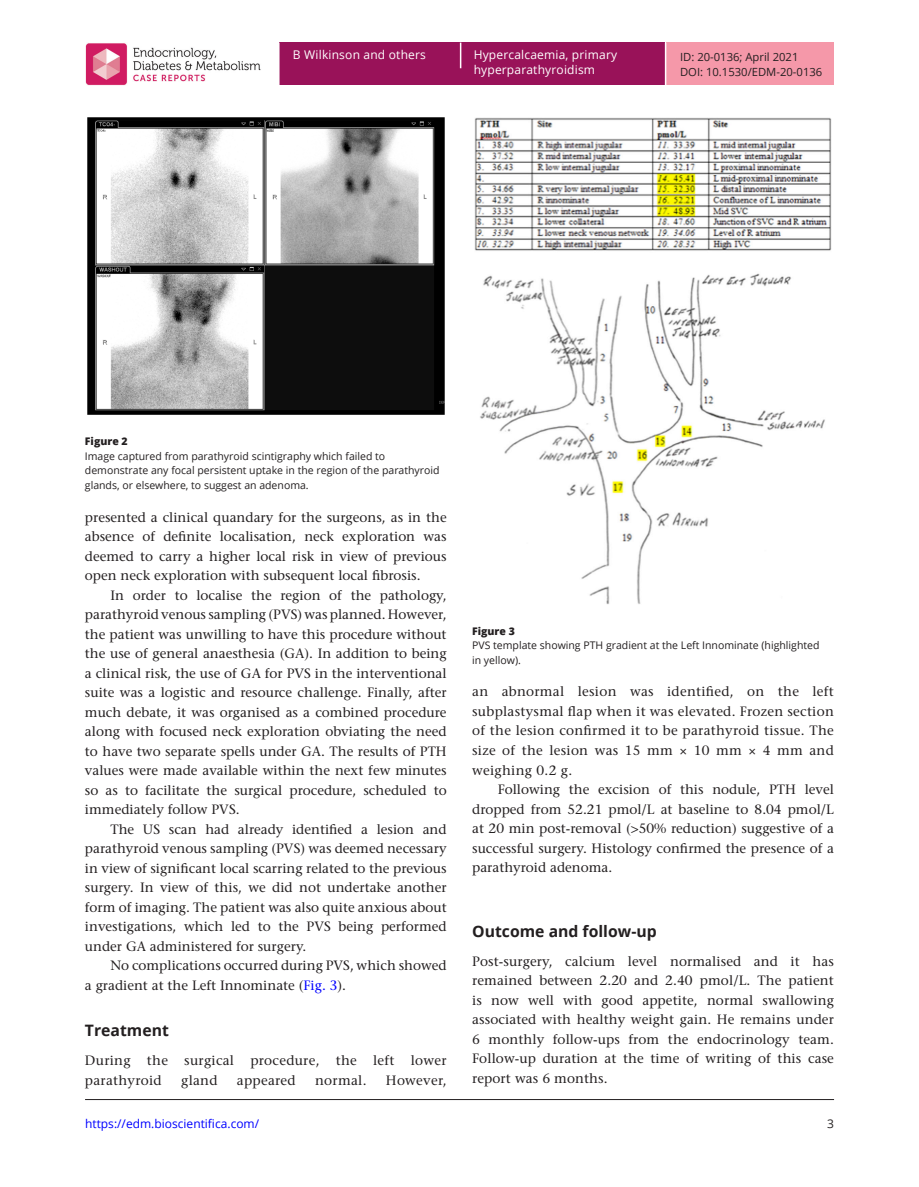
<style>
.page{position:relative;width:919px;height:1187px;background:#fff}
.page>*{position:absolute;margin:0;border:0;box-sizing:border-box;transform-origin:0 0}
.t1{font:700 15.75px "Open Sans";color:#231f20}
.TXI{font:500 13.5px/19.5px "Stone Serif Std";color:#231f20;text-align:justify}
.TXT{font:500 13.5px/19.5px "Stone Serif Std";letter-spacing:.02em;color:#231f20;text-align:justify}
.t2{font:12px/14.7px "Open Sans";letter-spacing:.015em;color:#fff}
.t3{font:12px "Open Sans";color:#00f}
.t4{font:12px "Open Sans";color:#231f20}
.t5{font:11.25px/14.5px "Open Sans";color:#231f20}
.FC{font:10.5px/14.7px "Open Sans";color:#231f20}
.FC-2{font:800 10.5px "Open Sans";color:#231f20}
.s1{color:#00f}
</style>
<div class="page">
<div style="left:279px;top:43px;width:385px;height:42px;background:#991259"></div>
<div style="left:666px;top:43px;width:167px;height:42px;background:#f598a9"></div>
<svg style="left:460px;top:43px;width:1px;height:25px"></svg>
<img style="left:85px;top:43px;width:176px;height:42px">
<hr style="left:85px;top:1099px;width:749px;height:1px;background:#231f20">
<img style="left:87px;top:117px;width:357px;height:298px">
<img style="left:474px;top:117px;width:357px;height:487px">
<p class="t2" style="left:293px;top:47px;width:134px">B Wilkinson and others</p>
<p class="t5" style="left:680px;top:50px;width:144px">ID: 20-0136; April 2021<br>DOI: 10.1530/EDM-20-0136</p>
<p class="t2" style="left:473px;top:47px;width:145px">Hypercalcaemia, primary hyperparathyroidism</p>
<p class="FC-2" style="left:85px;top:433px;width:44px">Figure 2</p>
<p class="FC" style="left:85px;top:448px;width:356px">Image captured from parathyroid scintigraphy which failed to demonstrate any focal persistent uptake in the region of the parathyroid glands, or elsewhere, to suggest an adenoma.</p>
<p class="TXI" style="left:85px;top:507px;width:363px">presented a clinical quandary for the surgeons, as in the absence of definite localisation, neck exploration was deemed to carry a higher local risk in view of previous open neck exploration with subsequent local fibrosis.</p>
<p class="TXI" style="left:85px;top:585px;width:363px;text-indent:26px">In order to localise the region of the pathology, parathyroid venous sampling (PVS) was planned. However, the patient was unwilling to have this procedure without the use of general anaesthesia (GA). In addition to being a clinical risk, the use of GA for PVS in the interventional suite was a logistic and resource challenge. Finally, after much debate, it was organised as a combined procedure along with focused neck exploration obviating the need to have two separate spells under GA. The results of PTH values were made available within the next few minutes so as to facilitate the surgical procedure, scheduled to immediately follow PVS.</p>
<p class="TXI" style="left:85px;top:819px;width:363px;text-indent:26px">The US scan had already identified a lesion and parathyroid venous sampling (PVS) was deemed necessary in view of significant local scarring related to the previous surgery. In view of this, we did not undertake another form of imaging. The patient was also quite anxious about investigations, which led to the PVS being performed under GA administered for surgery.</p>
<p class="TXI" style="left:85px;top:955px;width:363px;text-indent:26px">No complications occurred during PVS, which showed a gradient at the Left Innominate (<span class="s1">Fig. 3</span>).</p>
<h1 class="t1" style="left:85px;top:1018px;width:85px">Treatment</h1>
<p class="TXT" style="left:85px;top:1050px;width:363px">During the surgical procedure, the left lower parathyroid</p>
<p class="TXT" style="left:181px;top:1069px;width:38px">gland</p>
<p class="TXT" style="left:237px;top:1069px;width:60px">appeared</p>
<p class="TXT" style="left:315px;top:1069px;width:53px">normal.</p>
<p class="TXT" style="left:386px;top:1069px;width:62px">However,</p>
<p class="FC-2" style="left:472px;top:623px;width:44px">Figure 3</p>
<p class="FC" style="left:472px;top:638px;width:349px">PVS template showing PTH gradient at the Left Innominate (highlighted in yellow).</p>
<p class="TXT" style="left:472px;top:682px;width:363px">an abnormal lesion was identified, on the left subplastysmal flap when it was elevated. Frozen section of the lesion confirmed it to be parathyroid tissue. The size of the lesion was 15 mm × 10 mm × 4 mm and weighing 0.2 g.</p>
<p class="TXI" style="left:472px;top:779px;width:363px;text-indent:26px">Following the excision of this nodule, PTH level dropped from 52.21 pmol/L at baseline to 8.04 pmol/L at 20 min post-removal (&gt;50% reduction) suggestive of a successful surgery. Histology confirmed the presence of a parathyroid adenoma.</p>
<h1 class="t1" style="left:472px;top:919px;width:186px">Outcome and follow-up</h1>
<p class="TXT" style="left:472px;top:951px;width:363px">Post-surgery, calcium level normalised and it has remained between 2.20 and 2.40 pmol/L. The patient is now well with good appetite, normal swallowing associated with healthy weight gain. He remains under 6 monthly follow-ups from the endocrinology team.<br>Follow-up duration at the time of writing of this case report was 6 months.</p>
<p class="t3" style="left:85px;top:1115px;width:176px">https://edm.bioscientifica.com/</p>
<p class="t4" style="left:827px;top:1115px;width:8px">3</p>
</div>
